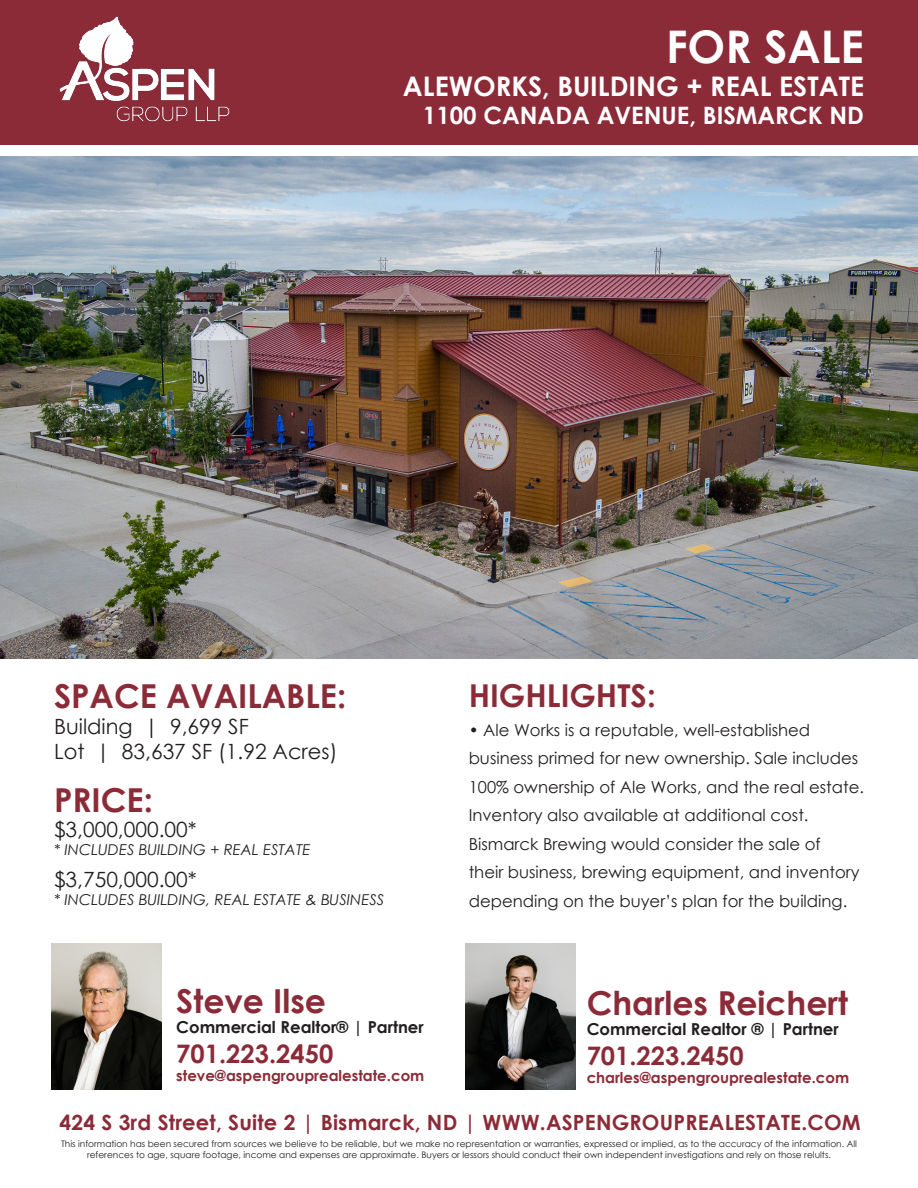
<style>
.page{position:relative;width:918px;height:1188px;background:#fff}
.page>*{position:absolute;margin:0;border:0;box-sizing:border-box;transform-origin:0 0}
.t1{font:700 45px "Century Gothic";color:#fff}
.t2{font:700 33px "Century Gothic";color:#8c2b38}
.t3{font:700 31.5px "Century Gothic";color:#8c2b38}
.t4{font:700 27px "Century Gothic";color:#fff}
.t5{font:700 25.5px "Century Gothic";color:#8c2b38}
.t6{font:700 24px "Century Gothic";color:#fff}
.t7{font:21px "Century Gothic";color:#231f20}
.t8{font:700 21px "Century Gothic";letter-spacing:.01em;color:#8c2b38}
.t9{font:16.5px/28.5px "Century Gothic";color:#231f20}
.t10{font:700 16.5px "Century Gothic";color:#231f20}
.t11{font:italic 15px "Century Gothic";color:#231f20}
.t12{font:700 15px "Century Gothic";color:#8c2b38}
.t13{font:9px/10.8px "Century Gothic";color:#231f20;text-align:center}
</style>
<div class="page">
<div style="left:0;top:0;width:918px;height:145px;background:#8c2b38"></div>
<img style="left:26px;top:16px;width:239px;height:141px">
<img style="left:0;top:157px;width:918px;height:502px">
<img style="left:51px;top:944px;width:110px;height:145px">
<img style="left:466px;top:944px;width:110px;height:145px">
<p class="t1" style="left:666px;top:13px;width:199px">FOR SALE</p>
<p class="t4" style="left:403px;top:65px;width:463px">ALEWORKS, BUILDING + REAL ESTATE</p>
<p class="t6" style="left:423px;top:97px;width:443px">1100 CANADA AVENUE, BISMARCK ND</p>
<p class="t2" style="left:54px;top:671px;width:294px">SPACE AVAILABLE:</p>
<p class="t7" style="left:54px;top:711px;width:196px">Building | 9,699 SF</p>
<p class="t7" style="left:54px;top:737px;width:285px">Lot | 83,637 SF (1.92 Acres)</p>
<p class="t2" style="left:54px;top:775px;width:100px">PRICE:</p>
<p class="t7" style="left:54px;top:815px;width:144px">$3,000,000.00*</p>
<p class="t11" style="left:54px;top:839px;width:258px">* INCLUDES BUILDING + REAL ESTATE</p>
<p class="t7" style="left:54px;top:865px;width:144px">$3,750,000.00*</p>
<p class="t11" style="left:54px;top:889px;width:332px">* INCLUDES BUILDING, REAL ESTATE &amp; BUSINESS</p>
<p class="t3" style="left:469px;top:672px;width:189px">HIGHLIGHTS:</p>
<p class="t9" style="left:469px;top:715px;width:397px">• Ale Works is a reputable, well-established business primed for new ownership. Sale includes 100% ownership of Ale Works, and the real estate.<br>Inventory also available at additional cost.<br>Bismarck Brewing would consider the sale of<br>their business, brewing equipment, and inventory depending on the buyer’s plan for the building.</p>
<p class="t2" style="left:176px;top:976px;width:151px">Steve Ilse</p>
<p class="t10" style="left:176px;top:1014px;width:249px">Commercial Realtor® | Partner</p>
<p class="t5" style="left:176px;top:1035px;width:159px">701.223.2450</p>
<p class="t12" style="left:176px;top:1064px;width:250px">steve@aspengrouprealestate.com</p>
<p class="t2" style="left:587px;top:978px;width:263px">Charles Reichert</p>
<p class="t10" style="left:587px;top:1016px;width:254px">Commercial Realtor ® | Partner</p>
<p class="t5" style="left:587px;top:1037px;width:159px">701.223.2450</p>
<p class="t12" style="left:587px;top:1067px;width:264px">charles@aspengrouprealestate.com</p>
<p class="t8" style="left:59px;top:1106px;width:803px">424 S 3rd Street, Suite 2 | Bismarck, ND | WWW.ASPENGROUPREALESTATE.COM</p>
<p class="t13" style="left:61px;top:1138px;width:797px">This information has been secured from sources we believe to be reliable, but we make no representation or warranties, expressed or implied, as to the accuracy of the information. All references to age, square footage, income and expenses are approximate. Buyers or lessors should conduct their own independent investigations and rely on those relults.</p>
</div>
